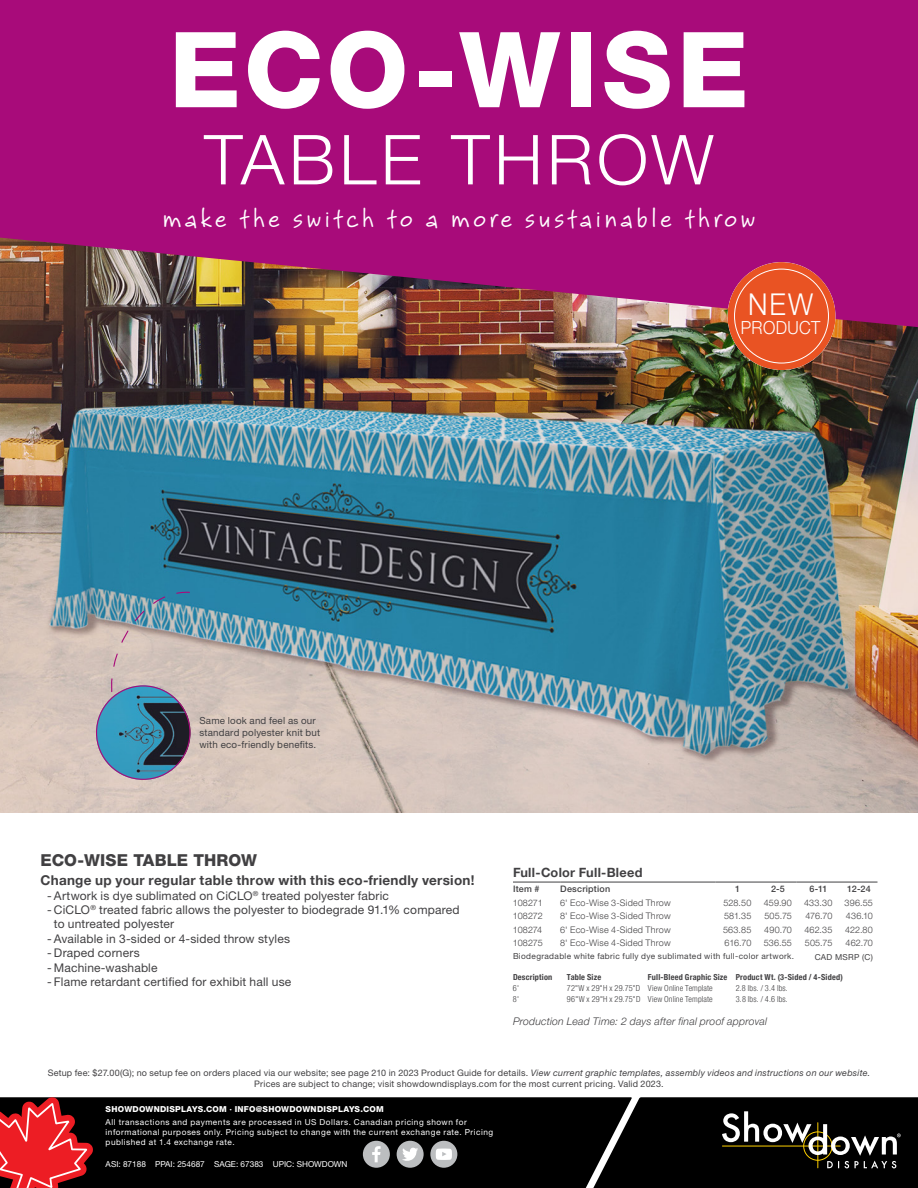
<style>
.page{position:relative;width:918px;height:1188px;background:#fff}
.page>*{position:absolute;margin:0;border:0;box-sizing:border-box;transform-origin:0 0}
.t1{font:800 105px "Helvetica Neue LT Pro";letter-spacing:.04em;color:#fff}
.t2{font:300 69px "Helvetica Neue LT Pro";letter-spacing:.06em;color:#fff}
.t3{font:300 30px "Helvetica Neue LT Pro";color:#fff;scale:.92 1}
.t4{font:28.5px "Bruno JB";letter-spacing:.13em;color:#fff}
.t5{font:300 18px "Helvetica Neue LT Pro";letter-spacing:.025em;color:#fff;scale:.92 1}
.t6{font:800 16.5px "Helvetica Neue LT Pro";color:#414042}
.t7{font:700 13.5px "Helvetica Neue LT Pro";letter-spacing:.02em;color:#414042}
.t8{font:700 12.75px "Helvetica Neue LT Pro";letter-spacing:.02em;color:#414042}
.t9{font:12px/14.4px "Helvetica Neue LT Pro";letter-spacing:.015em;color:#414042}
.t10{font:italic 300 10.5px "Helvetica Neue LT Pro";letter-spacing:.02em;color:#414042}
.t11{font:9.75px/11.7px "Helvetica Neue LT Pro";letter-spacing:.02em;color:#414042}
.t12{font:9px/10.8px "Helvetica Neue LT Pro";letter-spacing:.02em;color:#414042;text-align:center}
.t13{font:300 9px "Helvetica Neue LT Pro";letter-spacing:.02em;color:#414042}
.t14{font:500 9px "Helvetica Neue LT Pro";letter-spacing:.025em;color:#414042}
.t15{font:8.25px/9.9px "Helvetica Neue LT Pro";letter-spacing:.06em;color:#fff}
.t16{font:300 condensed 8.25px "Helvetica Neue LT Pro";letter-spacing:.015em;color:#414042}
.t17{font:8.25px "Helvetica Neue LT Pro";letter-spacing:.04em;color:#414042}
.t18{font:700 condensed 8.25px "Helvetica Neue LT Pro";letter-spacing:.025em;color:#414042}
.t19{font:800 8.25px "Helvetica Neue LT Pro";letter-spacing:.03em;color:#fff}
.t20{font:8.25px "Helvetica Neue LT Pro";color:#fff}
.s1{font-style:italic}
</style>
<div class="page">
<img style="left:0;top:327px;width:918px;height:485px">
<svg style="left:0;top:0;width:918px;height:327px;background:#a31773"></svg>
<div style="left:728px;top:262px;width:108px;height:108px;background:#e95323;border-radius:50%"></div>
<svg style="left:734px;top:268px;width:95px;height:96px"></svg>
<svg style="left:95px;top:590px;width:96px;height:128px;background:#a9b0b2"></svg>
<img style="left:96px;top:685px;width:94px;height:95px;border-radius:47px">
<div style="left:93px;top:1097px;width:494px;height:91px;background:#000"></div>
<svg style="left:0;top:1097px;width:93px;height:91px;background:#ae272c"></svg>
<div style="left:363px;top:1141px;width:27px;height:27px;background:#bcbec0;border-radius:50%"></div>
<svg style="left:372px;top:1146px;width:9px;height:16px"></svg>
<div style="left:397px;top:1141px;width:27px;height:27px;background:#bcbec0;border-radius:50%"></div>
<svg style="left:402px;top:1147px;width:16px;height:14px"></svg>
<div style="left:430px;top:1141px;width:27px;height:27px;background:#bcbec0;border-radius:50%"></div>
<svg style="left:436px;top:1149px;width:16px;height:11px"></svg>
<svg style="left:587px;top:1097px;width:331px;height:91px;background:#171715"></svg>
<hr style="left:513px;top:882px;width:47px;height:1px;background:#414142">
<hr style="left:560px;top:882px;width:156px;height:1px;background:#414142">
<hr style="left:716px;top:882px;width:40px;height:1px;background:#414142">
<hr style="left:756px;top:882px;width:40px;height:1px;background:#414142">
<hr style="left:796px;top:882px;width:41px;height:1px;background:#414142">
<hr style="left:837px;top:882px;width:41px;height:1px;background:#414142">
<h1 class="t1" style="left:169px;top:7px;width:581px">ECO-WISE</h1>
<h2 class="t2" style="left:204px;top:118px;width:511px">TABLE THROW</h2>
<h3 class="t4" style="left:163px;top:200px;width:594px">make the switch to a more sustainable throw</h3>
<h3 class="t3" style="left:748px;top:286px;width:73px">NEW</h3>
<h3 class="t5" style="left:741px;top:317px;width:88px">PRODUCT</h3>
<p class="t11" style="left:199px;top:715px;width:122px">Same look and feel as our standard polyester knit but with eco-friendly benefits.</p>
<h3 class="t6" style="left:40px;top:851px;width:218px">ECO-WISE TABLE THROW</h3>
<h3 class="t7" style="left:40px;top:872px;width:436px">Change up your regular table throw with this eco-friendly version!</h3>
<h3 class="t9" style="left:47px;top:888px;width:343px">- Artwork is dye sublimated on CiCLO<sup>®</sup> treated polyester fabric</h3>
<h3 class="t9" style="left:54px;top:902px;width:407px;text-indent:-7px">- CiCLO<sup>®</sup> treated fabric allows the polyester to biodegrade 91.1% compared to untreated polyester</h3>
<h3 class="t9" style="left:47px;top:931px;width:244px">- Available in 3-sided or 4-sided throw styles</h3>
<h3 class="t9" style="left:47px;top:945px;width:94px">- Draped corners</h3>
<h3 class="t9" style="left:47px;top:960px;width:112px">- Machine-washable</h3>
<h3 class="t9" style="left:47px;top:974px;width:246px">- Flame retardant certified for exhibit hall use</h3>
<h3 class="t8" style="left:513px;top:865px;width:131px">Full-Color Full-Bleed</h3>
<p class="t14" style="left:513px;top:884px;width:28px">Item #</p>
<p class="t14" style="left:560px;top:884px;width:52px">Description</p>
<p class="t14" style="left:735px;top:884px;width:7px">1</p>
<p class="t14" style="left:771px;top:884px;width:15px">2-5</p>
<p class="t14" style="left:809px;top:884px;width:20px">6-11</p>
<p class="t14" style="left:847px;top:884px;width:25px">12-24</p>
<p class="t13" style="left:513px;top:897px;width:31px">108271</p>
<p class="t13" style="left:560px;top:897px;width:112px">6' Eco-Wise 3-Sided Throw</p>
<p class="t13" style="left:724px;top:897px;width:29px">528.50</p>
<p class="t13" style="left:764px;top:897px;width:30px">459.90</p>
<p class="t13" style="left:804px;top:897px;width:30px">433.30</p>
<p class="t13" style="left:845px;top:897px;width:30px">396.55</p>
<p class="t13" style="left:513px;top:910px;width:31px">108272</p>
<p class="t13" style="left:560px;top:910px;width:112px">8' Eco-Wise 3-Sided Throw</p>
<p class="t13" style="left:724px;top:910px;width:29px">581.35</p>
<p class="t13" style="left:764px;top:910px;width:29px">505.75</p>
<p class="t13" style="left:806px;top:910px;width:28px">476.70</p>
<p class="t13" style="left:846px;top:910px;width:28px">436.10</p>
<p class="t13" style="left:513px;top:924px;width:31px">108274</p>
<p class="t13" style="left:560px;top:924px;width:112px">6' Eco-Wise 4-Sided Throw</p>
<p class="t13" style="left:723px;top:924px;width:30px">563.85</p>
<p class="t13" style="left:764px;top:924px;width:29px">490.70</p>
<p class="t13" style="left:804px;top:924px;width:29px">462.35</p>
<p class="t13" style="left:845px;top:924px;width:29px">422.80</p>
<p class="t13" style="left:513px;top:937px;width:31px">108275</p>
<p class="t13" style="left:560px;top:937px;width:112px">8' Eco-Wise 4-Sided Throw</p>
<p class="t13" style="left:725px;top:937px;width:28px">616.70</p>
<p class="t13" style="left:764px;top:937px;width:30px">536.55</p>
<p class="t13" style="left:805px;top:937px;width:29px">505.75</p>
<p class="t13" style="left:846px;top:937px;width:29px">462.70</p>
<p class="t17" style="left:513px;top:951px;width:283px">Biodegradable white fabric fully dye sublimated with full-color artwork.</p>
<p class="t17" style="left:815px;top:952px;width:60px">CAD MSRP (C)</p>
<p class="t18" style="left:513px;top:972px;width:41px">Description</p>
<p class="t18" style="left:567px;top:972px;width:36px">Table Size</p>
<p class="t18" style="left:648px;top:972px;width:196px">Full-Bleed Graphic Size Product Wt. (3-Sided / 4-Sided)</p>
<p class="t16" style="left:513px;top:983px;width:8px">6'</p>
<p class="t16" style="left:567px;top:983px;width:147px">72"W x 29"H x 29.75"D View Online Template</p>
<p class="t16" style="left:736px;top:983px;width:54px">2.8 lbs. / 3.4 lbs.</p>
<p class="t16" style="left:513px;top:994px;width:8px">8'</p>
<p class="t16" style="left:567px;top:994px;width:147px">96"W x 29"H x 29.75"D View Online Template</p>
<p class="t16" style="left:736px;top:994px;width:54px">3.8 lbs. / 4.6 lbs.</p>
<p class="t10" style="left:513px;top:1015px;width:256px">Production Lead Time: 2 days after final proof approval</p>
<p class="t12" style="left:48px;top:1067px;width:824px">Setup fee: $27.00(G); no setup fee on orders placed via our website; see page 210 in 2023 Product Guide for details. <span class="s1">View current graphic templates, assembly videos and instructions on our website.<br></span>Prices are subject to change; visit showdowndisplays.com for the most current pricing. Valid 2023.</p>
<p class="t19" style="left:106px;top:1104px;width:280px">SHOWDOWNDISPLAYS.COM · INFO@SHOWDOWNDISPLAYS.COM</p>
<p class="t15" style="left:106px;top:1117px;width:389px">All transactions and payments are processed in US Dollars. Canadian pricing shown for informational purposes only. Pricing subject to change with the current exchange rate. Pricing published at 1.4 exchange rate.</p>
<p class="t20" style="left:106px;top:1159px;width:243px">ASI: 87188 PPAI: 254687 SAGE: 67383 UPIC: SHOWDOWN</p>
</div>
